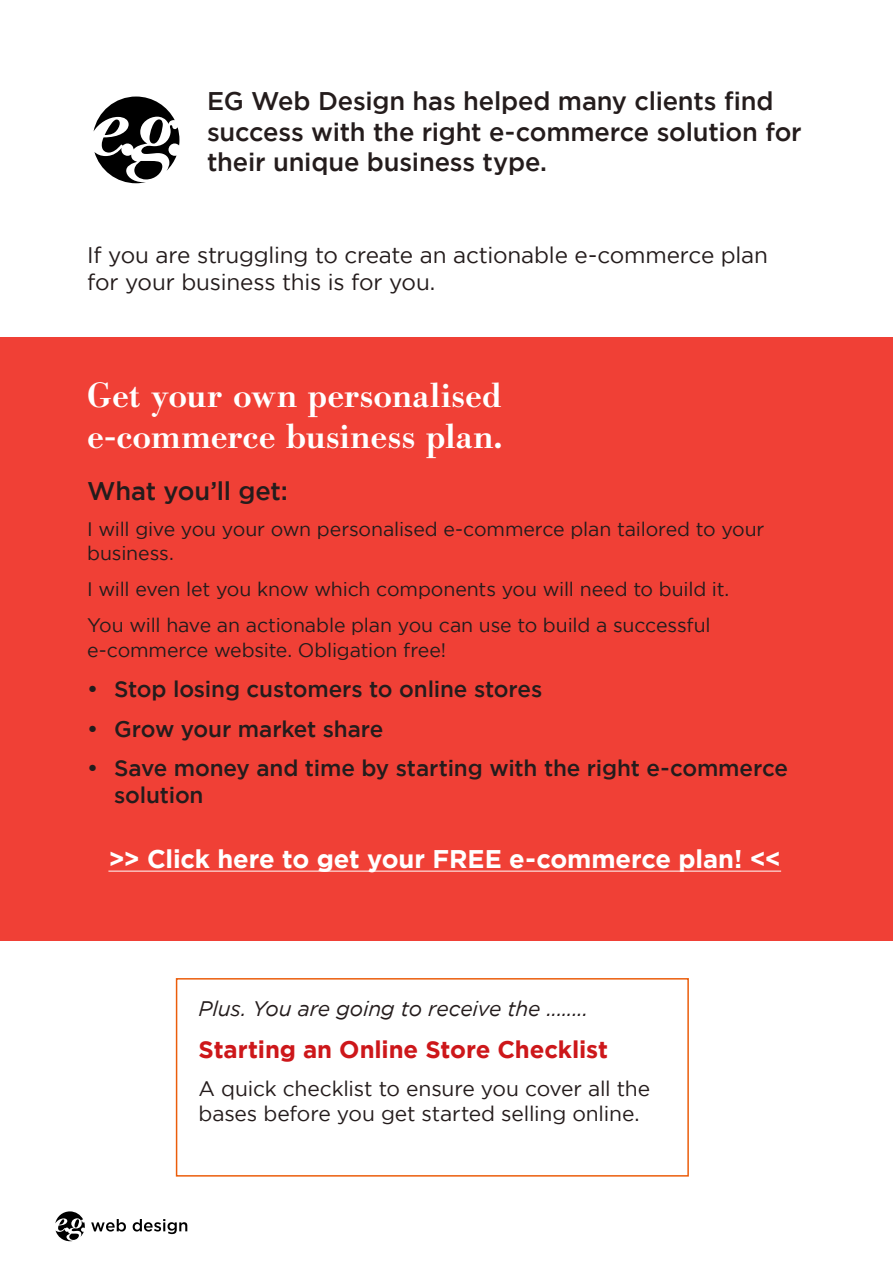
<style>
.page{position:relative;width:893px;height:1263px;background:#fff}
.page>*{position:absolute;margin:0;border:0;box-sizing:border-box;transform-origin:0 0}
.t1{font:500 34.5px/41.4px "Bodoni BE";letter-spacing:.01em;color:#fff}
.t2{font:500 25.5px/30.6px "Gotham";letter-spacing:-.01em;color:#241c1c}
.t3{font:700 25.5px "Gotham";letter-spacing:-.005em;color:#fff}
.t4{font:700 24px "Gotham";letter-spacing:-.005em;color:#cd171a}
.t5{font:500 22.5px/27px "Gotham";letter-spacing:-.01em;color:#241c1c}
.t6{font:22.5px/27px "Gotham";letter-spacing:-.01em;color:#241c1c}
.t7{font:21px/25.2px "Gotham";letter-spacing:-.01em;color:#241c1c}
.t8{font:italic 21px "Gotham";letter-spacing:-.01em;color:#241c1c}
.t9{font:19.5px/23.4px "Gotham";letter-spacing:-.01em;color:#241c1c}
</style>
<div class="page">
<svg style="left:55px;top:1211px;width:30px;height:30px"></svg>
<svg style="left:91px;top:1219px;width:35px;height:12px"></svg>
<svg style="left:133px;top:1219px;width:54px;height:15px"></svg>
<div style="left:0;top:337px;width:893px;height:603px;background:#f04036"></div>
<hr style="left:108px;top:871px;width:673px;height:1px;background:#fff">
<svg style="left:94px;top:97px;width:85px;height:86px"></svg>
<div style="left:176px;top:978px;width:513px;height:198px;border:2px solid #eb5d0b"></div>
<h2 class="t2" style="left:207px;top:85px;width:596px">EG Web Design has helped many clients find success with the right e-commerce solution for their unique business type.</h2>
<p class="t6" style="left:87px;top:241px;width:682px">If you are struggling to create an actionable e-commerce plan for your business this is for you.</p>
<h1 class="t1" style="left:87px;top:375px;width:416px">Get your own personalised e-commerce business plan.</h1>
<h2 class="t2" style="left:87px;top:475px;width:202px">What you’ll get:</h2>
<p class="t9" style="left:87px;top:517px;width:679px">I will give you your own personalised e-commerce plan tailored to your business.</p>
<p class="t9" style="left:87px;top:570px;width:644px;line-height:36.2px">I will even let you know which components you will need to build it.<br>You will have an actionable plan you can use to build a successful</p>
<p class="t9" style="left:87px;top:638px;width:360px">e-commerce website. Obligation free!</p>
<p class="t5" style="left:87px;top:675px;width:457px">• Stop losing customers to online stores</p>
<p class="t5" style="left:87px;top:715px;width:298px">• Grow your market share</p>
<p class="t5" style="left:114px;top:754px;width:675px;text-indent:-27px">• Save money and time by starting with the right e-commerce solution</p>
<h2 class="t3" style="left:108px;top:844px;width:674px">&gt;&gt; Click here to get your FREE e-commerce plan! &lt;&lt;</h2>
<p class="t8" style="left:199px;top:997px;width:391px">Plus. You are going to receive the ........</p>
<p class="t4" style="left:199px;top:1035px;width:411px">Starting an Online Store Checklist</p>
<p class="t7" style="left:199px;top:1075px;width:453px">A quick checklist to ensure you cover all the bases before you get started selling online.</p>
</div>
